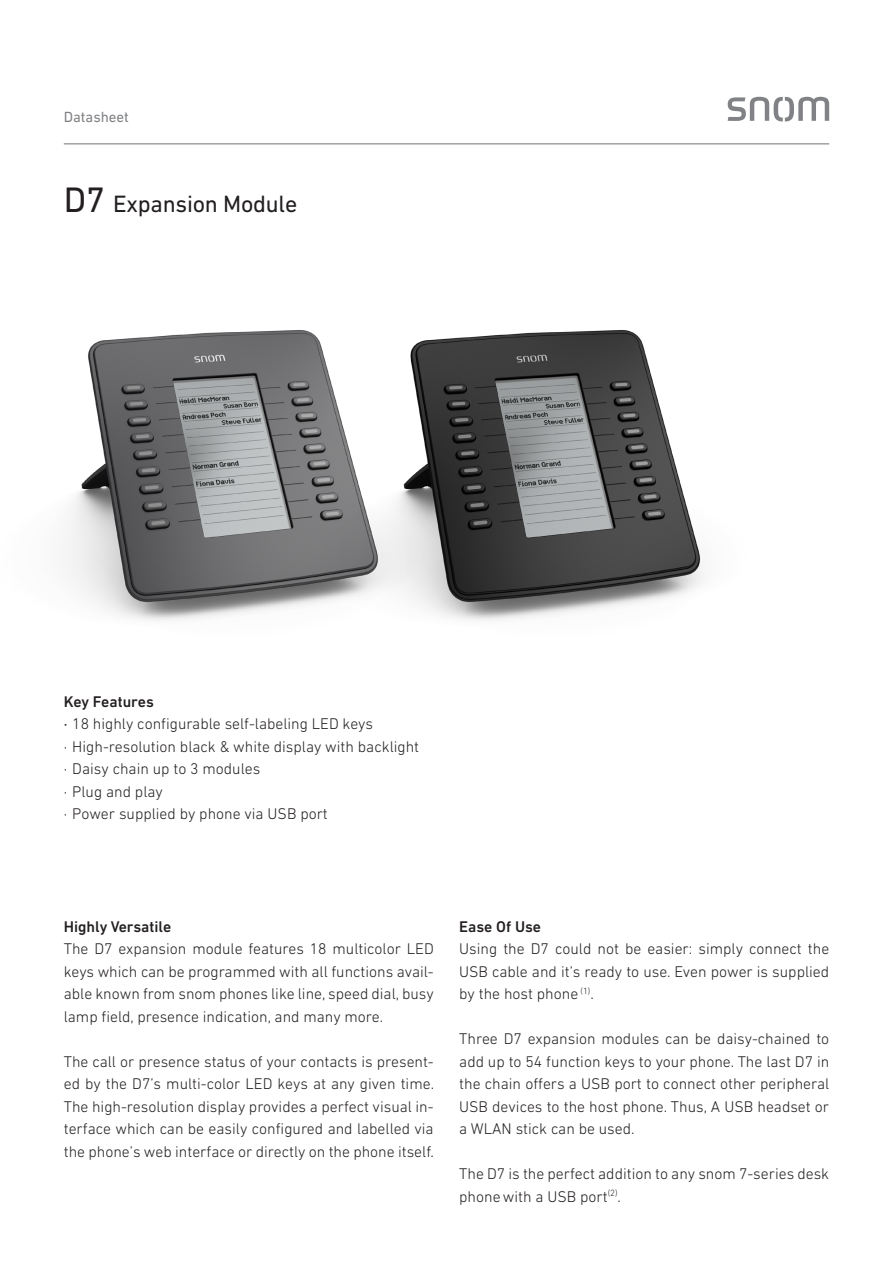
<style>
.page{position:relative;width:893px;height:1263px;background:#fff}
.page>*{position:absolute;margin:0;border:0;box-sizing:border-box;transform-origin:0 0}
.t1{font:24px "DIN Next LT Pro";letter-spacing:-.01em;color:#231f20}
.Textkörper{font:300 15.75px/22.5px "DIN Next LT Pro";color:#231f20;text-align:justify}
.Textkörper-2{font:500 15.75px "DIN Next LT Pro";color:#231f20}
.Überschrift_Datenblä{font:15px "DIN Next LT Pro";color:#808285}
.s1{font-size:36px}
.s2{font-weight:400}
</style>
<div class="page">
<hr style="left:64px;top:143px;width:765px;height:1px;background:#808285">
<img style="left:67px;top:330px;width:239px;height:290px">
<img style="left:306px;top:330px;width:398px;height:290px">
<svg style="left:728px;top:97px;width:101px;height:25px"></svg>
<p class="Überschrift_Datenblä" style="left:64px;top:108px;width:67px">Datasheet</p>
<p class="t1" style="left:64px;top:189px;width:235px"><span class="s1">D7</span> Expansion Module</p>
<p class="Textkörper-2" style="left:64px;top:692px;width:92px">Key Features</p>
<p class="Textkörper" style="left:64px;top:712px;width:311px"><span class="s2">·</span> 18 highly configurable self-labeling LED keys</p>
<p class="Textkörper" style="left:64px;top:735px;width:357px">· High-resolution black &amp; white display with backlight</p>
<p class="Textkörper" style="left:64px;top:757px;width:198px">· Daisy chain up to 3 modules</p>
<p class="Textkörper" style="left:64px;top:780px;width:101px">· Plug and play</p>
<p class="Textkörper" style="left:64px;top:802px;width:266px">· Power supplied by phone via USB port</p>
<p class="Textkörper-2" style="left:64px;top:917px;width:109px">Highly Versatile</p>
<p class="Textkörper" style="left:64px;top:937px;width:371px">The D7 expansion module features 18 multicolor LED keys which can be programmed with all functions avail&shy;able known from snom phones like line, speed dial, busy lamp field, presence indication, and many more.</p>
<p class="Textkörper" style="left:64px;top:1050px;width:372px">The call or presence status of your contacts is present&shy;ed by the D7’s multi-color LED keys at any given time.<br>The high-resolution display provides a perfect visual in&shy;terface which can be easily configured and labelled via the phone’s web interface or directly on the phone itself.</p>
<p class="Textkörper-2" style="left:459px;top:917px;width:83px">Ease Of Use</p>
<p class="Textkörper" style="left:459px;top:937px;width:371px">Using the D7 could not be easier: simply connect the USB cable and it’s ready to use. Even power is supplied by the host phone <sup>(1)</sup>.</p>
<p class="Textkörper" style="left:459px;top:1027px;width:371px">Three D7 expansion modules can be daisy-chained to add up to 54 function keys to your phone. The last D7 in the chain offers a USB port to connect other peripheral USB devices to the host phone. Thus, A USB headset or a WLAN stick can be used.</p>
<p class="Textkörper" style="left:459px;top:1162px;width:371px">The D7 is the perfect addition to any snom 7-series desk phonewith a USB port<sup>(2)</sup>.</p>
</div>
